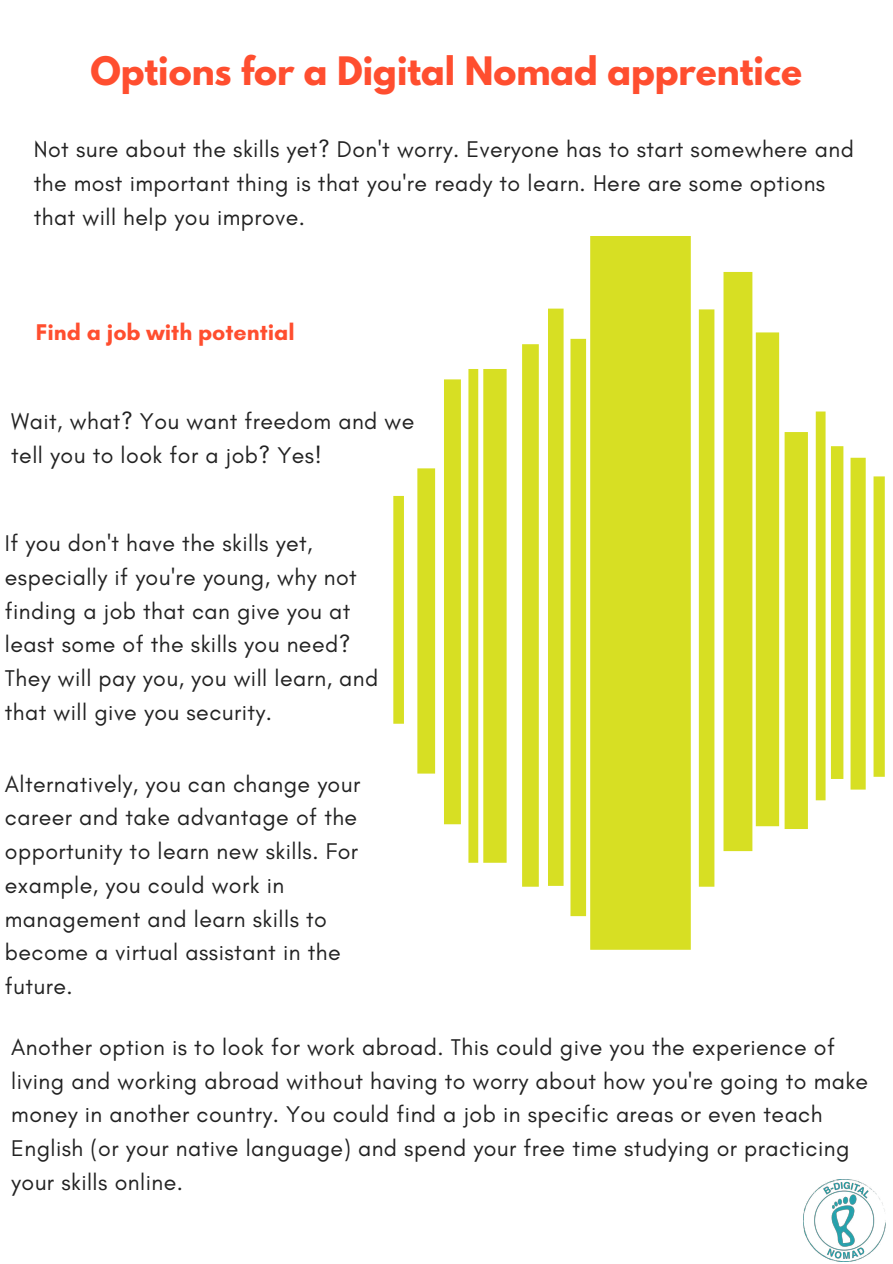
<style>
.page{position:relative;width:893px;height:1264px;background:#fff}
.page>*{position:absolute;margin:0;border:0;box-sizing:border-box;transform-origin:0 0}
.t1{font:700 34.65px "League Spartan";color:#ff4e2f}
.t2{font:23.1px/33.8px "Glacial Indifference";letter-spacing:.02em;color:#222}
.t3{font:700 23.1px "Glacial Indifference";color:#ff4e2f}
</style>
<div class="page">
<svg style="left:393px;top:236px;width:492px;height:713px;fill:#d7df23"></svg>
<img style="left:803px;top:1179px;width:82px;height:82px">
<h1 class="t1" style="left:90px;top:54px;width:713px">Options for a Digital Nomad apprentice</h1>
<p class="t2" style="left:34px;top:132px;width:821px">Not sure about the skills yet? Don't worry. Everyone has to start somewhere and the most important thing is that you're ready to learn. Here are some options that will help you improve.</p>
<p class="t3" style="left:36px;top:318px;width:260px">Find a job with potential</p>
<p class="t2" style="left:11px;top:404px;width:404px">Wait, what? You want freedom and we tell you to look for a job? Yes!</p>
<p class="t2" style="left:5px;top:526px;width:375px">If you don't have the skills yet, especially if you're young, why not finding a job that can give you at least some of the skills you need?<br>They will pay you, you will learn, and that will give you security.</p>
<p class="t2" style="left:5px;top:766px;width:357px">Alternatively, you can change your career and take advantage of the opportunity to learn new skills. For example, you could work in management and learn skills to become a virtual assistant in the future.</p>
<p class="t2" style="left:11px;top:1029px;width:858px">Another option is to look for work abroad. This could give you the experience of living and working abroad without having to worry about how you're going to make money in another country. You could find a job in specific areas or even teach English (or your native language) and spend your free time studying or practicing your skills online.</p>
</div>
